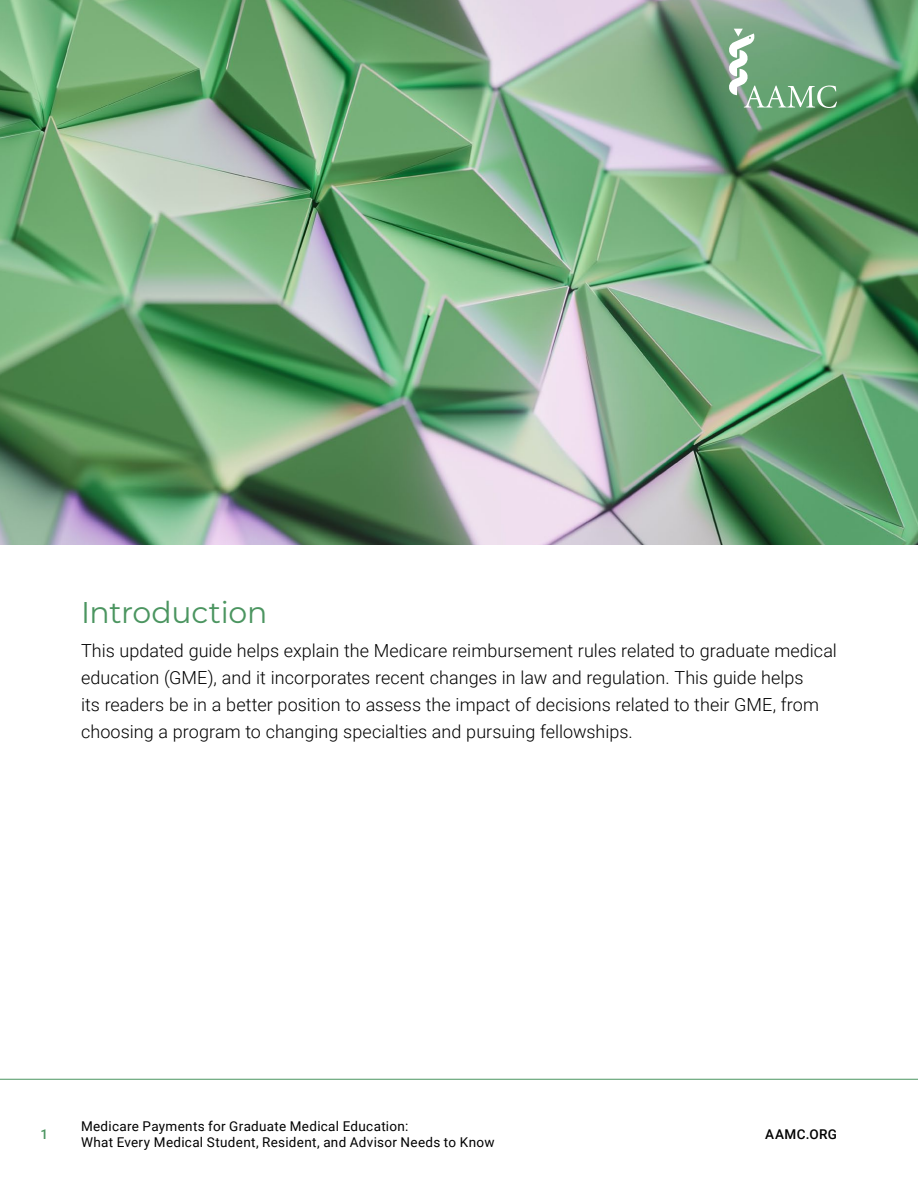
<style>
.page{position:relative;width:918px;height:1188px;background:#fff}
.page>*{position:absolute;margin:0;border:0;box-sizing:border-box;transform-origin:0 0}
.t1{font:30px "Montserrat";letter-spacing:-.015em;color:#4b9560}
.t2{font:300 18px/27px "Roboto";color:#000}
.t3{font:13.5px/16.2px "Roboto";letter-spacing:.02em;color:#000}
.t4{font:500 13.5px "Roboto";letter-spacing:.03em;color:#000}
.t5{font:500 13.5px "Roboto";color:#4b9560}
</style>
<div class="page">
<img style="left:0;top:0;width:918px;height:544px">
<hr style="left:0;top:1079px;width:918px;height:1px;background:#4b9560">
<svg style="left:729px;top:29px;width:108px;height:79px;background:#82b08c"></svg>
<p class="t1" style="left:81px;top:592px;width:188px">Introduction</p>
<p class="t2" style="left:81px;top:636px;width:758px">This updated guide helps explain the Medicare reimbursement rules related to graduate medical education (GME), and it incorporates recent changes in law and regulation. This guide helps<br>its readers be in a better position to assess the impact of decisions related to their GME, from choosing a program to changing specialties and pursuing fellowships.</p>
<p class="t5" style="left:40px;top:1125px;width:9px">1</p>
<p class="t3" style="left:81px;top:1118px;width:415px">Medicare Payments for Graduate Medical Education:<br>What Every Medical Student, Resident, and Advisor Needs to Know</p>
<p class="t4" style="left:765px;top:1125px;width:73px">AAMC.ORG</p>
</div>
